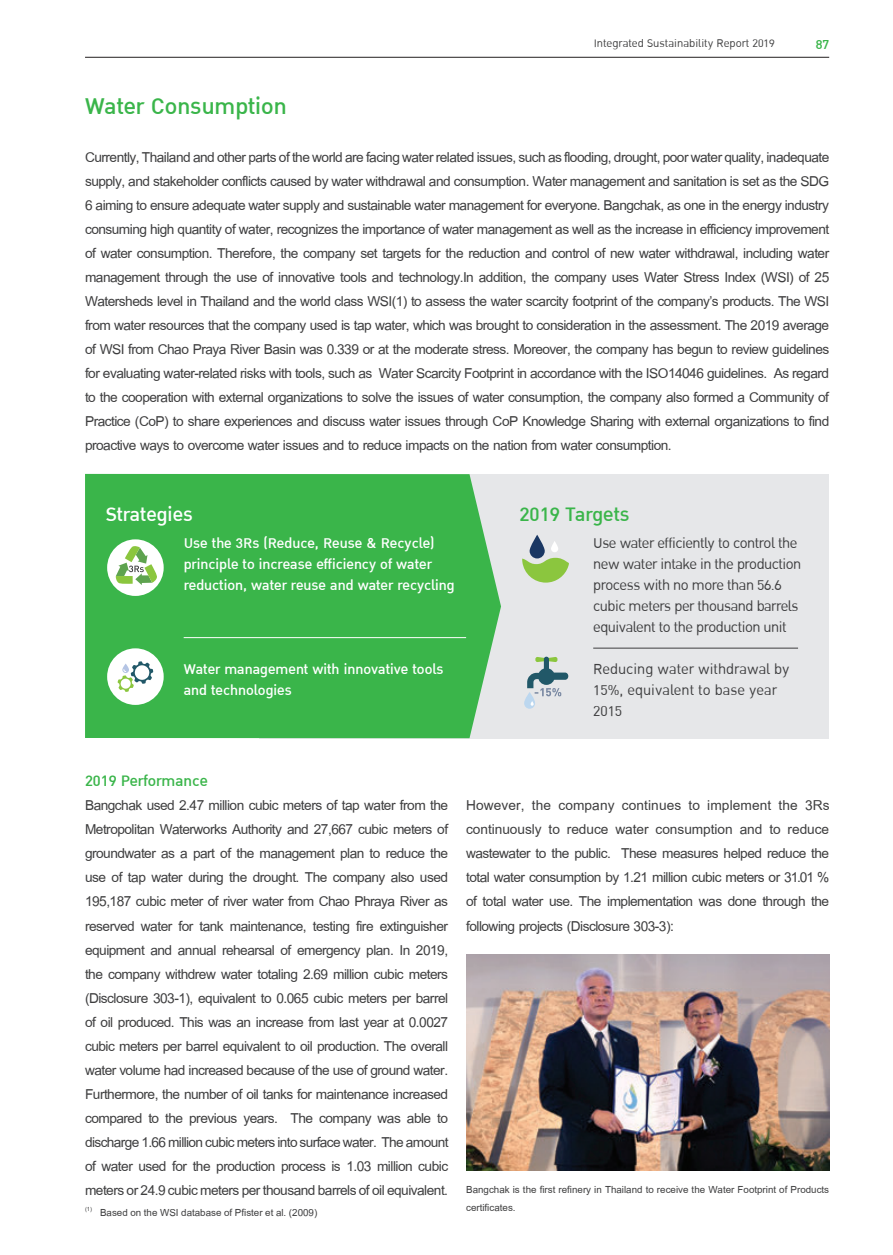
<style>
.page{position:relative;width:893px;height:1255px;background:#fff}
.page>*{position:absolute;margin:0;border:0;box-sizing:border-box;transform-origin:0 0}
.t1{font:500 31.5px "DB Ozone X";color:#3ab54a}
.t2{font:500 27px "DB Ozone X";color:#3ab54a}
.t3{font:500 27px "DB Ozone X";color:#fff}
.t4{font:21px/24px "UPC Browallia";letter-spacing:-.025em;color:#3e3e3f;text-align:justify}
.t5{font:500 21px "DB Ozone X";color:#3ab54a}
.t6{font:500 19.5px/21px "DB Ozone X";color:#fff}
.t7{font:19.5px/21px "DB Ozone X";letter-spacing:-.025em;color:#3e3e3f}
.t8{font:19.5px/21px "DB Ozone X";color:#3e3e3f}
.t9{font:500 18px "DB Ozone X";color:#3ab54a}
.t10{font:15px/18px "UPC Browallia";color:#3e3e3f}
.t11{font:15px "DB Ozone X";color:#3e3e3f}
</style>
<div class="page">
<div style="left:260px;top:474px;width:569px;height:264px;background:#e6e7e9"></div>
<div style="left:85px;top:474px;width:416px;height:264px;background:#3ab54a"></div>
<img style="left:466px;top:954px;width:363px;height:216px">
<hr style="left:184px;top:637px;width:282px;height:1px;background:#fff">
<hr style="left:593px;top:648px;width:205px;height:1px;background:#3e3e3f">
<div style="left:107px;top:539px;width:57px;height:57px;background:#fff;border-radius:50%"></div>
<div style="left:107px;top:648px;width:57px;height:57px;background:#fff;border-radius:50%"></div>
<svg style="left:530px;top:534px;width:15px;height:24px"></svg>
<div style="left:551px;top:541px;width:7px;height:11px;background:#fff;border-radius:4px"></div>
<svg style="left:522px;top:558px;width:47px;height:24px"></svg>
<svg style="left:524px;top:692px;width:11px;height:16px"></svg>
<div style="left:545px;top:672px;width:23px;height:7px;background:#215868;border-radius:3px"></div>
<svg style="left:538px;top:668px;width:17px;height:17px"></svg>
<div style="left:535px;top:657px;width:22px;height:5px;background:#8bc63e;border-radius:2px"></div>
<div style="left:544px;top:656px;width:5px;height:16px;background:#215868;border-radius:3px"></div>
<svg style="left:527px;top:672px;width:34px;height:33px"></svg>
<svg style="left:118px;top:661px;width:35px;height:31px"></svg>
<svg style="left:116px;top:545px;width:42px;height:40px"></svg>
<hr style="left:85px;top:57px;width:744px;height:1px;background:#231f20">
<h1 class="t1" style="left:85px;top:88px;width:203px">Water Consumption</h1>
<p class="t11" style="left:594px;top:35px;width:183px">Integrated Sustainability Report 2019</p>
<p class="t9" style="left:816px;top:34px;width:15px">87</p>
<p class="t4" style="left:85px;top:144px;width:746px">Currently, Thailand and other parts of the world are facing water related issues, such as flooding, drought, poor water quality, inadequate supply, and stakeholder conflicts caused by water withdrawal and consumption. Water management and sanitation is set as the SDG 6 aiming to ensure adequate water supply and sustainable water management for everyone. Bangchak, as one in the energy industry consuming high quantity of water, recognizes the importance of water management as well as the increase in efficiency improvement of water consumption. Therefore, the company set targets for the reduction and control of new water withdrawal, including water management through the use of innovative tools and technology.In addition, the company uses Water Stress Index (WSI) of 25<br>Watersheds level in Thailand and the world class WSI(1) to assess the water scarcity footprint of the company’s products. The WSI from water resources that the company used is tap water, which was brought to consideration in the assessment. The 2019 average of WSI from Chao Praya River Basin was 0.339 or at the moderate stress. Moreover, the company has begun to review guidelines for evaluating water-related risks with tools, such as Water Scarcity Footprint in accordance with the ISO14046 guidelines. As regard to the cooperation with external organizations to solve the issues of water consumption, the company also formed a Community of Practice (CoP) to share experiences and discuss water issues through CoP Knowledge Sharing with external organizations to find proactive ways to overcome water issues and to reduce impacts on the nation from water consumption.</p>
<p class="t3" style="left:106px;top:498px;width:88px">Strategies</p>
<p class="t2" style="left:519px;top:498px;width:112px">2019 Targets</p>
<p class="t6" style="left:184px;top:533px;width:273px">Use the 3Rs (Reduce, Reuse &amp; Recycle) principle to increase efficiency of water reduction, water reuse and water recycling</p>
<p class="t7" style="left:593px;top:532px;width:210px">Use water efficiently to control the new water intake in the production process with no more than 56.6 cubic meters per thousand barrels equivalent to the production unit</p>
<p class="t8" style="left:593px;top:658px;width:198px">Reducing water withdrawal by<br>15%, equivalent to base year<br>2015</p>
<p class="t6" style="left:184px;top:659px;width:261px">Water management with innovative tools and technologies</p>
<p class="t5" style="left:85px;top:769px;width:124px">2019 Performance</p>
<p class="t4" style="left:85px;top:792px;width:365px">Bangchak used 2.47 million cubic meters of tap water from the Metropolitan Waterworks Authority and 27,667 cubic meters of groundwater as a part of the management plan to reduce the use of tap water during the drought. The company also used 195,187 cubic meter of river water from Chao Phraya River as reserved water for tank maintenance, testing fire extinguisher equipment and annual rehearsal of emergency plan. In 2019, the company withdrew water totaling 2.69 million cubic meters (Disclosure 303-1), equivalent to 0.065 cubic meters per barrel of oil produced. This was an increase from last year at 0.0027 cubic meters per barrel equivalent to oil production. The overall water volume had increased because of the use of ground water.<br>Furthermore, the number of oil tanks for maintenance increased compared to the previous years. The company was able to discharge 1.66 million cubic meters into surface water. The amount of water used for the production process is 1.03 million cubic meters or 24.9 cubic meters per thousand barrels of oil equivalent.</p>
<p class="t10" style="left:85px;top:1202px;width:234px"><sup>(1)</sup> Based on the WSI database of Pfister et al. (2009)</p>
<p class="t4" style="left:466px;top:792px;width:365px">However, the company continues to implement the 3Rs continuously to reduce water consumption and to reduce wastewater to the public. These measures helped reduce the total water consumption by 1.21 million cubic meters or 31.01 % of total water use. The implementation was done through the following projects (Disclosure 303-3):</p>
<p class="t10" style="left:466px;top:1180px;width:365px">Bangchak is the first refinery in Thailand to receive the Water Footprint of Products certificates.</p>
</div>
